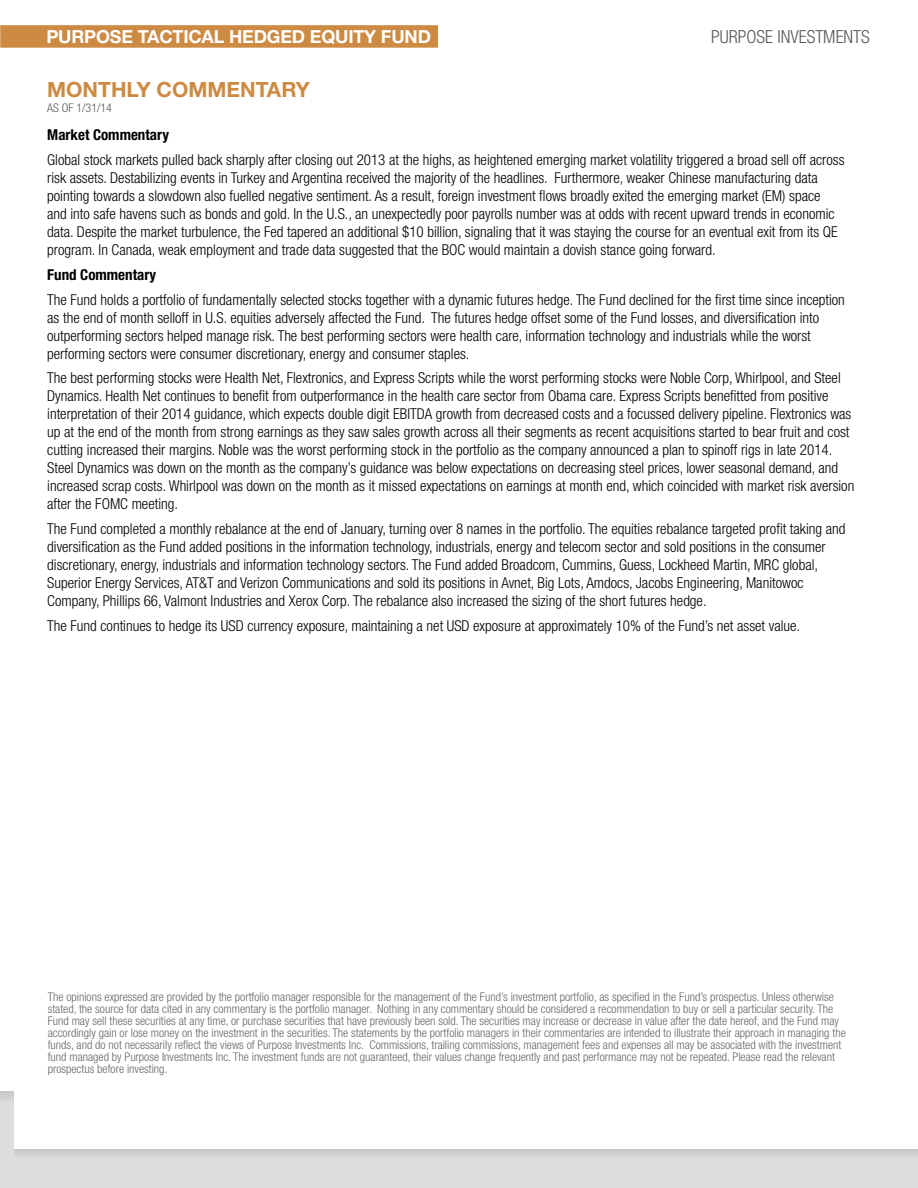
<style>
.page{position:relative;width:918px;height:1188px;background:#fff}
.page>*{position:absolute;margin:0;border:0;box-sizing:border-box;transform-origin:0 0}
.t1{font:700 21px "Helvetica Neue LT Std";color:#cd8a42}
.t2{font:700 18px "Helvetica Neue LT Std";letter-spacing:-.01em;color:#fff}
.t3{font:300 condensed 18px "Helvetica Neue LT Std";color:#58595b}
.t4{font:300 condensed 15px/18px "Helvetica Neue LT Std";color:#000}
.t5{font:700 condensed 15px "Helvetica Neue LT Std";color:#000}
.t6{font:300 condensed 12px/12px "Helvetica Neue LT Std";color:#666}
.t7{font:300 condensed 12px "Helvetica Neue LT Std";color:#58595b}
</style>
<div class="page">
<div style="left:0;top:25px;width:438px;height:23px;background:#cd8a42"></div>
<div style="left:0;top:1150px;width:918px;height:38px;background:#dedddd"></div>
<div style="left:0;top:1150px;width:918px;height:10px;background:#d3d3d3"></div>
<div style="left:0;top:1091px;width:14px;height:97px;background:#dedddd"></div>
<div style="left:0;top:1091px;width:14px;height:15px;background:#d3d3d3"></div>
<p class="t2" style="left:46px;top:26px;width:386px">PURPOSE TACTICAL HEDGED EQUITY FUND</p>
<p class="t3" style="left:711px;top:27px;width:160px">PURPOSE INVESTMENTS</p>
<h1 class="t1" style="left:47px;top:76px;width:264px">MONTHLY COMMENTARY</h1>
<p class="t7" style="left:47px;top:101px;width:66px">AS OF 1/31/14</p>
<p class="t5" style="left:47px;top:126px;width:123px">Market Commentary</p>
<p class="t4" style="left:47px;top:151px;width:799px">Global stock markets pulled back sharply after closing out 2013 at the highs, as heightened emerging market volatility triggered a broad sell off across risk assets. Destabilizing events in Turkey and Argentina received the majority of the headlines. Furthermore, weaker Chinese manufacturing data pointing towards a slowdown also fuelled negative sentiment. As a result, foreign investment flows broadly exited the emerging market (EM) space<br>and into safe havens such as bonds and gold. In the U.S., an unexpectedly poor payrolls number was at odds with recent upward trends in economic data. Despite the market turbulence, the Fed tapered an additional $10 billion, signaling that it was staying the course for an eventual exit from its QE program. In Canada, weak employment and trade data suggested that the BOC would maintain a dovish stance going forward.</p>
<p class="t5" style="left:47px;top:265px;width:111px">Fund Commentary</p>
<p class="t4" style="left:47px;top:290px;width:799px">The Fund holds a portfolio of fundamentally selected stocks together with a dynamic futures hedge. The Fund declined for the first time since inception as the end of month selloff in U.S. equities adversely affected the Fund. The futures hedge offset some of the Fund losses, and diversification into outperforming sectors helped manage risk. The best performing sectors were health care, information technology and industrials while the worst performing sectors were consumer discretionary, energy and consumer staples.</p>
<p class="t4" style="left:47px;top:369px;width:809px">The best performing stocks were Health Net, Flextronics, and Express Scripts while the worst performing stocks were Noble Corp, Whirlpool, and Steel Dynamics. Health Net continues to benefit from outperformance in the health care sector from Obama care. Express Scripts benefitted from positive interpretation of their 2014 guidance, which expects double digit EBITDA growth from decreased costs and a focussed delivery pipeline. Flextronics was up at the end of the month from strong earnings as they saw sales growth across all their segments as recent acquisitions started to bear fruit and cost cutting increased their margins. Noble was the worst performing stock in the portfolio as the company announced a plan to spinoff rigs in late 2014.<br>Steel Dynamics was down on the month as the company’s guidance was below expectations on decreasing steel prices, lower seasonal demand, and increased scrap costs. Whirlpool was down on the month as it missed expectations on earnings at month end, which coincided with market risk aversion after the FOMC meeting.</p>
<p class="t4" style="left:47px;top:520px;width:800px">The Fund completed a monthly rebalance at the end of January, turning over 8 names in the portfolio. The equities rebalance targeted profit taking and diversification as the Fund added positions in the information technology, industrials, energy and telecom sector and sold positions in the consumer discretionary, energy, industrials and information technology sectors. The Fund added Broadcom, Cummins, Guess, Lockheed Martin, MRC global, Superior Energy Services, AT&amp;T and Verizon Communications and sold its positions in Avnet, Big Lots, Amdocs, Jacobs Engineering, Manitowoc Company, Phillips 66, Valmont Industries and Xerox Corp. The rebalance also increased the sizing of the short futures hedge.</p>
<p class="t4" style="left:47px;top:616px;width:754px">The Fund continues to hedge its USD currency exposure, maintaining a net USD exposure at approximately 10% of the Fund’s net asset value.</p>
<p class="t6" style="left:48px;top:991px;width:800px">The opinions expressed are provided by the portfolio manager responsible for the management of the Fund’s investment portfolio, as specified in the Fund’s prospectus. Unless otherwise stated, the source for data cited in any commentary is the portfolio manager. Nothing in any commentary should be considered a recommendation to buy or sell a particular security. The Fund may sell these securities at any time, or purchase securities that have previously been sold. The securities may increase or decrease in value after the date hereof, and the Fund may accordingly gain or lose money on the investment in the securities. The statements by the portfolio managers in their commentaries are intended to illustrate their approach in managing the funds, and do not necessarily reflect the views of Purpose Investments Inc. Commissions, trailing commissions, management fees and expenses all may be associated with the investment fund managed by Purpose Investments Inc. The investment funds are not guaranteed, their values change frequently and past performance may not be repeated. Please read the relevant prospectus before investing.</p>
</div>
